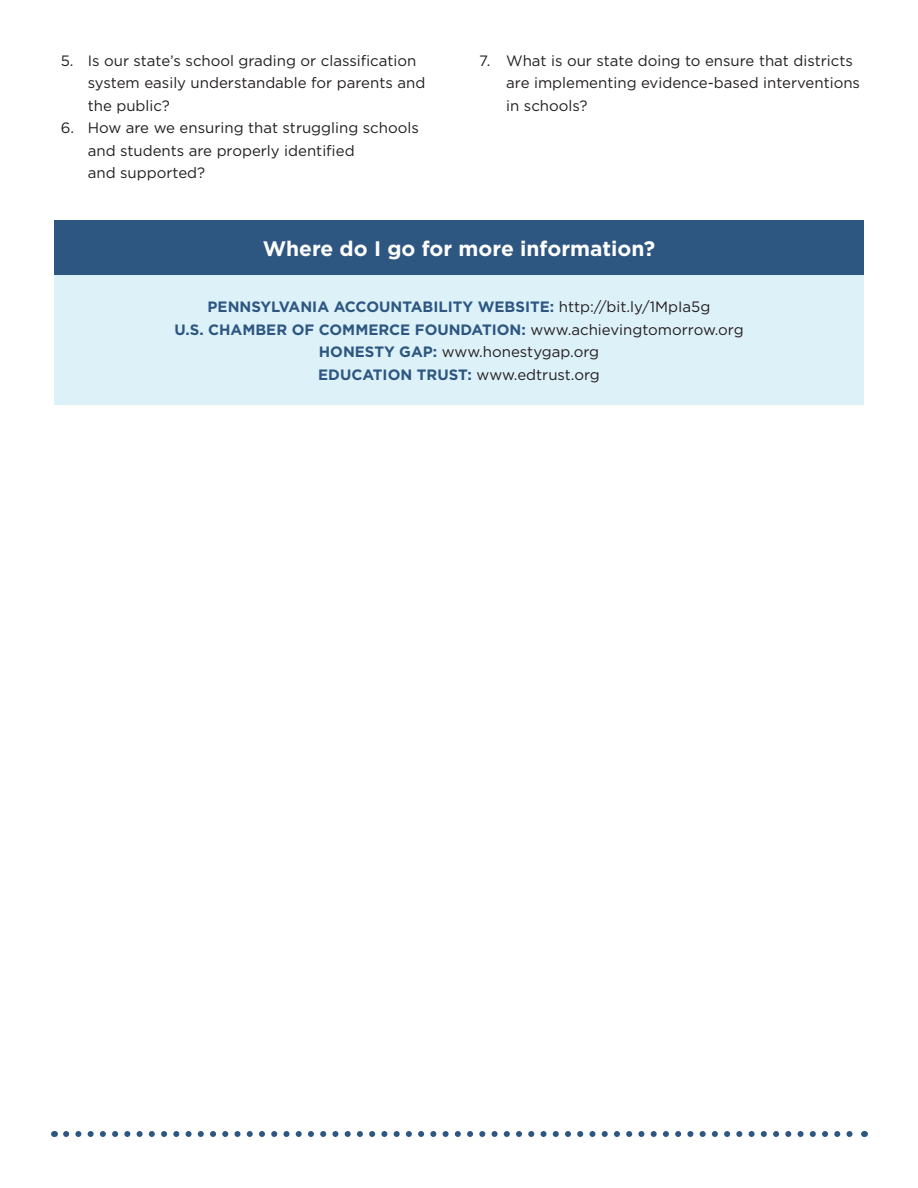
<style>
.page{position:relative;width:918px;height:1188px;background:#fff}
.page>*{position:absolute;margin:0;border:0;box-sizing:border-box;transform-origin:0 0}
.t1{font:700 21px "Gotham";color:#fff}
.t2{font:15px/22.5px "Gotham";color:#231f20}
.t3{font:700 15px "Gotham";color:#2d5681}
.s1{font-weight:400;color:#231f20}
.s2{font-weight:700;color:#2d5681}
</style>
<div class="page">
<div style="left:54px;top:248px;width:810px;height:157px;background:#ddf1f9"></div>
<div style="left:54px;top:220px;width:810px;height:55px;background:#2d5681"></div>
<svg style="left:66px;top:1131px;width:787px;height:6px"></svg>
<p class="t2" style="left:88px;top:49px;width:339px;text-indent:-27px">5. Is our state’s school grading or classification system easily understandable for parents and the public?</p>
<p class="t2" style="left:88px;top:117px;width:333px;text-indent:-27px">6. How are we ensuring that struggling schools and students are properly identified<br>and supported?</p>
<p class="t2" style="left:506px;top:49px;width:355px;text-indent:-27px">7. What is our state doing to ensure that districts are implementing evidence-based interventions in schools?</p>
<p class="t1" style="left:263px;top:235px;width:394px">Where do I go for more information?</p>
<p class="t3" style="left:208px;top:297px;width:504px">PENNSYLVANIA ACCOUNTABILITY WEBSITE: <span class="s1">http://bit.ly/1MpIa5g</span></p>
<p class="t3" style="left:174px;top:320px;width:571px">U.S. CHAMBER OF COMMERCE FOUNDATION: <span class="s1">www.achievingtomorrow.org</span></p>
<p class="t2" style="left:319px;top:340px;width:282px"><span class="s2">HONESTY GAP:</span> www.honestygap.org</p>
<p class="t3" style="left:318px;top:365px;width:283px">EDUCATION TRUST: <span class="s1">www.edtrust.org</span></p>
</div>
